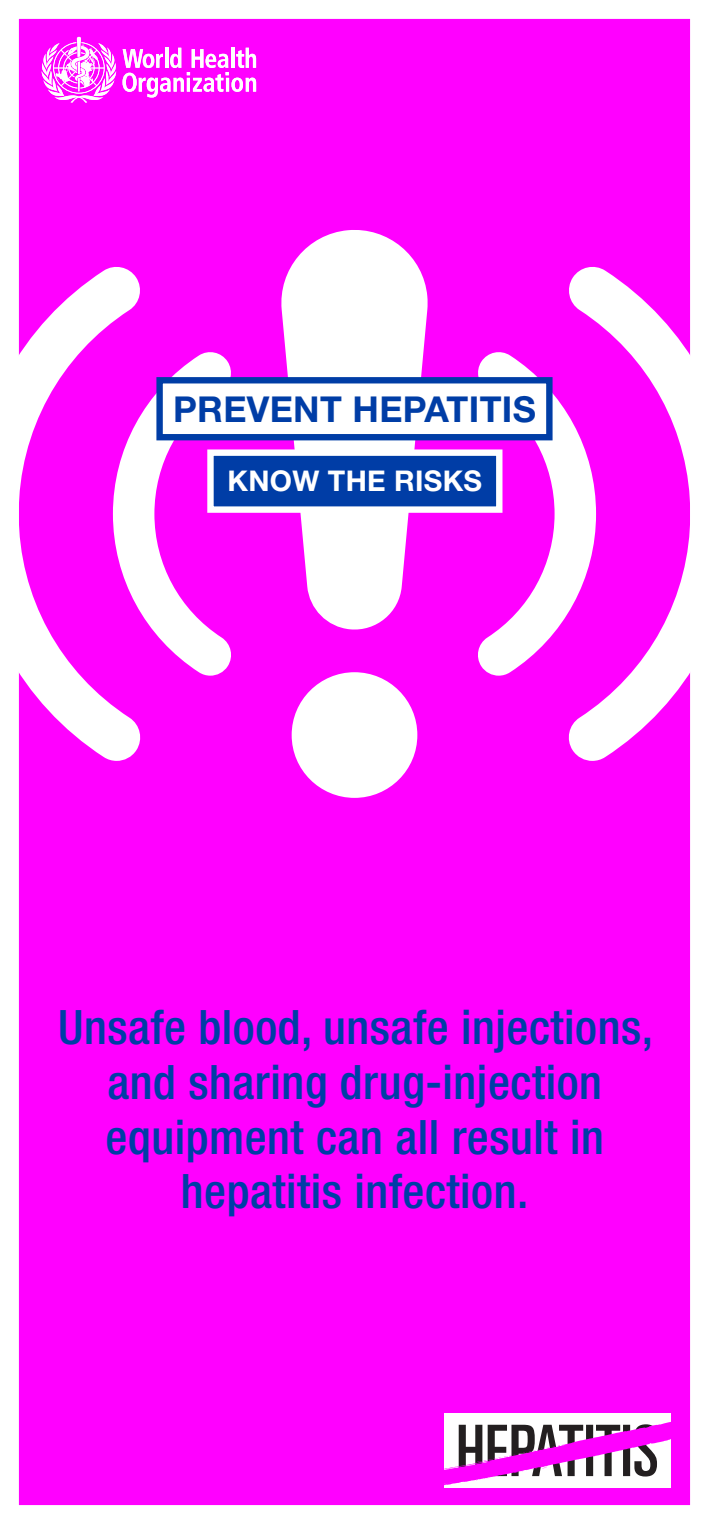
<style>
.page{position:relative;width:709px;height:1524px;background:#fff}
.page>*{position:absolute;margin:0;border:0;box-sizing:border-box;transform-origin:0 0}
.t1{font:500 condensed 47.5px/54.8px "Helvetica Neue LT Std";letter-spacing:.01em;color:#003da6;text-align:center}
.t2{font:700 35.73px "Helvetica Neue LT Std";letter-spacing:.01em;color:#003da6}
.t3{font:700 28.57px "Helvetica Neue LT Std";letter-spacing:.01em;color:#fff}
</style>
<div class="page">
<div style="left:18px;top:18px;width:672px;height:1487px;background:#f0f"></div>
<svg style="left:278px;top:230px;width:150px;height:568px;fill:#fff"></svg>
<svg style="left:143px;top:352px;width:91px;height:323px"></svg>
<svg style="left:20px;top:267px;width:123px;height:494px"></svg>
<svg style="left:475px;top:352px;width:90px;height:323px"></svg>
<svg style="left:565px;top:267px;width:124px;height:494px"></svg>
<div style="left:210px;top:453px;width:289px;height:56px;background:#003da6"></div>
<div style="left:207px;top:449px;width:295px;height:64px;border:6px solid #fff"></div>
<div style="left:160px;top:380px;width:389px;height:57px;background:#fff"></div>
<div style="left:156px;top:377px;width:396px;height:63px;border:6px solid #003da6"></div>
<div style="left:445px;top:1413px;width:226px;height:74px;background:#fff"></div>
<svg style="left:444px;top:1420px;width:227px;height:66px"></svg>
<svg style="left:42px;top:37px;width:214px;height:66px"></svg>
<p class="t2" style="left:173px;top:387px;width:364px">PREVENT HEPATITIS</p>
<p class="t3" style="left:227px;top:463px;width:256px">KNOW THE RISKS</p>
<p class="t1" style="left:58px;top:999px;width:596px">Unsafe blood, unsafe injections, and sharing drug-injection equipment can all result in hepatitis infection.</p>
</div>
